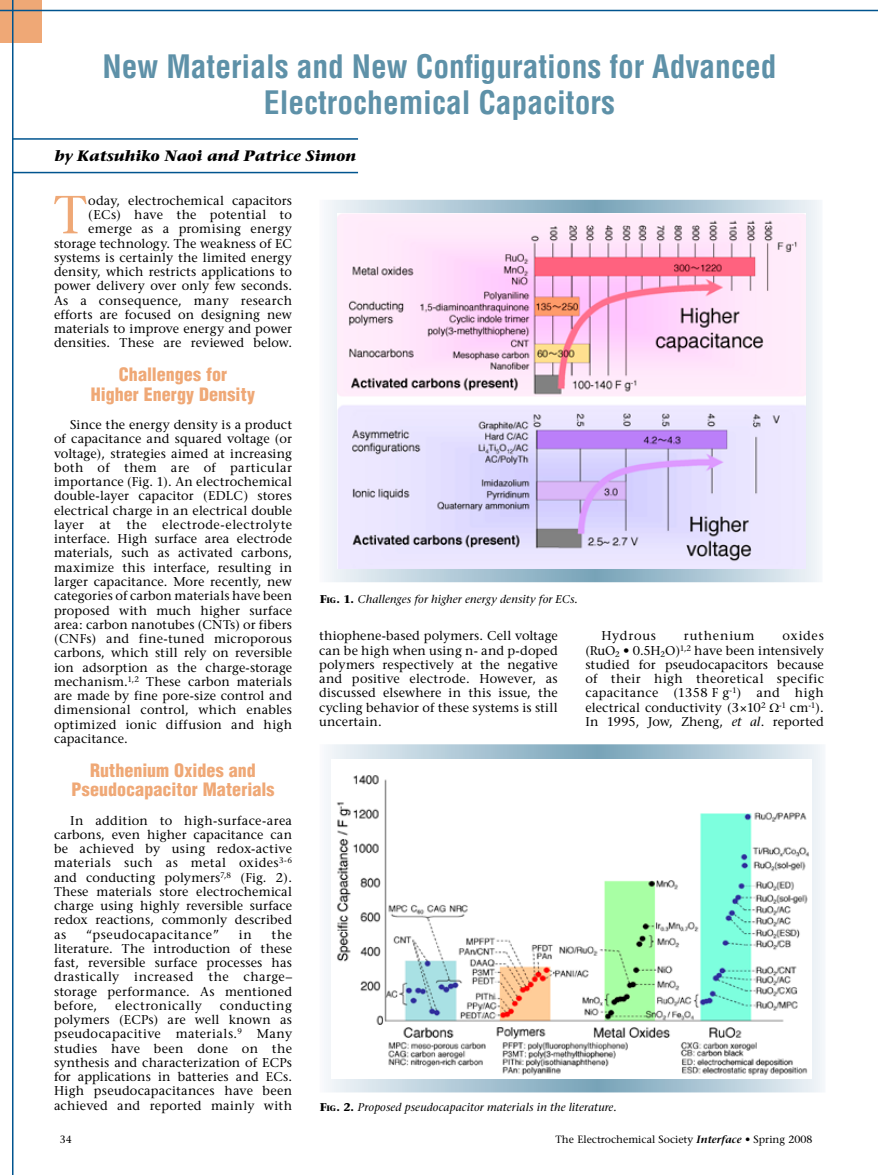
<style>
.page{position:relative;width:878px;height:1175px;background:#fff}
.page>*{position:absolute;margin:0;border:0;box-sizing:border-box;transform-origin:0 0}
.t1{font:53.4px "Stone Serif";color:#efa876}
.t2{font:700 condensed 31.5px/36px "Helvetica";color:#5e91a8;text-align:center}
.t3{font:900 condensed 18px/19.5px "Helvetica";letter-spacing:.005em;color:#efa876;text-align:center}
.t4{font:italic 700 15px "Stone Serif";color:#000}
.t5{font:12.75px/14.2px "Stone Serif";letter-spacing:.015em;color:#000;text-align:justify}
.t6{font:12.75px "Stone Serif";letter-spacing:.04em;color:#000}
.t7{font:12.75px "Stone Serif";letter-spacing:.045em;color:#000}
.t8{font:12.75px "Stone Serif";letter-spacing:.07em;color:#000}
.t9{font:12.75px "Stone Serif";letter-spacing:.055em;color:#000}
.t10{font:italic 11.25px "Stone Serif";letter-spacing:.01em;color:#000}
.t11{font:10.5px "Stone Serif";color:#000}
.t12{font:8.1px "Stone Serif";color:#000}
.s1{font-weight:700;font-style:normal}
.s2{font-weight:700;font-style:normal;font-size:7.8px}
.s3{font-size:12.75px}
.s4{font-style:italic}
.s5{font-weight:600;font-style:italic}
</style>
<div class="page">
<div style="left:0;top:0;width:42px;height:42px;background:#efa876"></div>
<hr style="left:12px;top:0;width:2px;height:1174px;background:#00548f">
<hr style="left:0;top:10px;width:878px;height:1px;background:#00548f">
<svg style="left:326px;top:200px;width:495px;height:382px"></svg>
<img style="left:338px;top:214px;width:467px;height:354px">
<hr style="left:12px;top:138px;width:346px;height:2px;background:#00548f">
<hr style="left:12px;top:172px;width:346px;height:1px;background:#00548f">
<svg style="left:326px;top:744px;width:498px;height:348px"></svg>
<img style="left:332px;top:759px;width:479px;height:319px">
<h2 class="t2" style="left:102px;top:49px;width:675px">New Materials and New Configurations for Advanced<br>Electrochemical Capacitors</h2>
<p class="t4" style="left:55px;top:146px;width:302px">by Katsuhiko Naoi and Patrice Simon</p>
<p class="t5" style="left:54px;top:193px;width:239px;text-align:right">oday, electrochemical capacitors (ECs) have the potential to emerge as a promising energy storage technology. The weakness of EC systems is certainly the limited energy density, which restricts applications to power delivery over only few seconds.<br>As a consequence, many research efforts are focused on designing new materials to improve energy and power densities. These are reviewed below.</p>
<h3 class="t3" style="left:91px;top:364px;width:166px">Challenges for<br>Higher Energy Density</h3>
<p class="t5" style="left:54px;top:417px;width:239px;text-indent:16px">Since the energy density is a product of capacitance and squared voltage (or voltage), strategies aimed at increasing both of them are of particular importance (Fig. 1). An electrochemical double-layer capacitor (EDLC) stores electrical charge in an electrical double layer at the electrode-electrolyte interface. High surface area electrode materials, such as activated carbons, maximize this interface, resulting in larger capacitance. More recently, new categories of carbon materials have been proposed with much higher surface area: carbon nanotubes (CNTs) or fibers (CNFs) and fine-tuned microporous carbons, which still rely on reversible ion adsorption as the charge-storage mechanism.<sup>1,2</sup> These carbon materials are made by fine pore-size control and dimensional control, which enables optimized ionic diffusion and high capacitance.</p>
<h3 class="t3" style="left:72px;top:760px;width:204px">Ruthenium Oxides and<br>Pseudocapacitor Materials</h3>
<p class="t5" style="left:54px;top:813px;width:239px;text-indent:16px">In addition to high-surface-area carbons, even higher capacitance can be achieved by using redox-active materials such as metal oxides<sup>3-6 </sup>and conducting polymers<sup>7,8</sup> (Fig. 2).<br>These materials store electrochemical charge using highly reversible surface redox reactions, commonly described as</p>
<h1 class="t1" style="left:54px;top:182px;width:34px">T</h1>
<p class="t5" style="left:54px;top:927px;width:239px;text-indent:217px">the literature. The introduction of these fast, reversible surface processes has drastically increased the charge– storage performance. As mentioned before,</p>
<p class="t6" style="left:86px;top:926px;width:135px">“pseudocapacitance”</p>
<p class="t5" style="left:239px;top:927px;width:15px">in</p>
<p class="t5" style="left:54px;top:998px;width:239px;text-indent:166px">conducting polymers (ECPs) are well known as pseudocapacitive materials.<sup>9</sup> Many studies have been done on the synthesis and characterization of ECPs for applications in batteries and ECs.<br>High pseudocapacitances have been achieved and reported mainly with</p>
<p class="t7" style="left:115px;top:997px;width:88px">electronically</p>
<p class="t10" style="left:320px;top:592px;width:260px"><span class="s1">F</span><span class="s2">ig</span><span class="s1">. 1.</span> Challenges for higher energy density for ECs.</p>
<p class="t5" style="left:319px;top:628px;width:240px">thiophene-based polymers. Cell voltage can be high when using n- and p-doped polymers respectively at the negative and positive electrode. However, as discussed elsewhere in this issue, the cycling behavior of these systems is still uncertain.</p>
<p class="t9" style="left:601px;top:628px;width:56px">Hydrous</p>
<p class="t8" style="left:684px;top:628px;width:72px">ruthenium</p>
<p class="t5" style="left:585px;top:628px;width:240px;text-indent:197px">oxides (RuO<sub>2</sub> • 0.5H<sub>2</sub>O)<sup>1,2</sup> have been intensively studied for pseudocapacitors because of their high theoretical specific capacitance (1358 F g<sup>-1</sup>) and high electrical conductivity (3×10<sup>2</sup></p>
<p class="t12" style="left:779px;top:700px;width:46px">-1 <span class="s3">cm</span>‑1<span class="s3">).</span></p>
<p class="t5" style="left:585px;top:714px;width:240px">In 1995, Jow, Zheng, <span class="s4">et al</span>. reported</p>
<p class="t10" style="left:320px;top:1100px;width:298px"><span class="s1">F</span><span class="s2">ig</span><span class="s1">. 2.</span> Proposed pseudocapacitor materials in the literature.</p>
<p class="t11" style="left:60px;top:1132px;width:14px">34</p>
<p class="t11" style="left:555px;top:1132px;width:258px">The Electrochemical Society <span class="s5">Interface</span> • Spring 2008</p>
</div>
